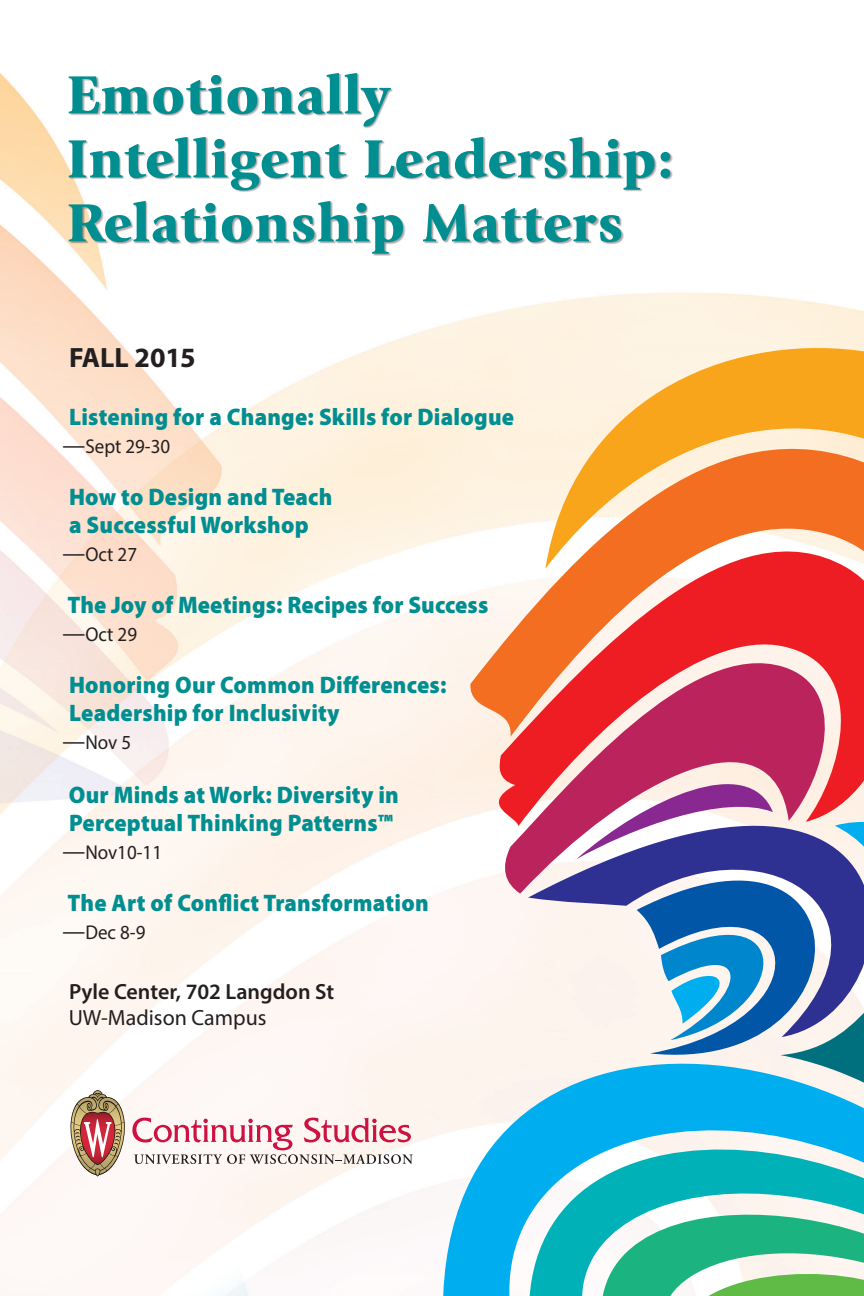
<style>
.page{position:relative;width:864px;height:1296px;background:#fff}
.page>*{position:absolute;margin:0;border:0;box-sizing:border-box;transform-origin:0 0}
.t1{font:900 56px/64px "Giovanni";letter-spacing:.01em;color:#008e91}
.t2{font:700 28px "Myriad Pro";color:#231f20}
.t3{font:900 24px/28px "Myriad Pro";letter-spacing:.01em;color:#008e91;scale:.95 1}
.Body{font:600 22px "Myriad Pro";color:#231f20}
.Body-2{font:22px "Myriad Pro";color:#231f20}
.t4{font:20px "Myriad Pro";color:#231f20;scale:.95 1}
.s1{font-size:24px}
</style>
<div class="page">
<img style="left:0;top:73px;width:545px;height:1223px">
<div style="left:69px;top:74px;width:604px;height:182px;background:#231f20;opacity:.4"></div>
<svg style="left:132px;top:1118px;width:281px;height:46px"></svg>
<svg style="left:70px;top:1090px;width:56px;height:86px"></svg>
<svg style="left:545px;top:292px;width:319px;height:95px;background:#fce4bd"></svg>
<svg style="left:469px;top:387px;width:395px;height:427px;background:#fac07c"></svg>
<svg style="left:477px;top:503px;width:387px;height:323px"></svg>
<svg style="left:500px;top:637px;width:349px;height:257px;background:#ec645c"></svg>
<svg style="left:528px;top:684px;width:336px;height:250px;background:#d44f6c"></svg>
<svg style="left:443px;top:934px;width:133px;height:362px;fill:#fdf4ef"></svg>
<svg style="left:529px;top:1064px;width:47px;height:232px"></svg>
<svg style="left:576px;top:752px;width:288px;height:544px;background:#75a5c0"></svg>
<p class="t1" style="left:67px;top:63px;width:325px">Emotionally</p>
<p class="t1" style="left:67px;top:127px;width:608px">Intelligent Leadership:<br>Relationship Matters</p>
<p class="t2" style="left:69px;top:340px;width:128px">FALL 2015</p>
<p class="t3" style="left:69px;top:402px;width:470px">Listening for a Change: Skills for Dialogue</p>
<p class="t4" style="left:63px;top:434px;width:115px"><span class="s1">—</span>Sept 29-30</p>
<p class="t3" style="left:69px;top:482px;width:279px">How to Design and Teach a Successful Workshop</p>
<p class="t4" style="left:63px;top:542px;width:80px"><span class="s1">—</span>Oct 27</p>
<p class="t3" style="left:68px;top:590px;width:444px">The Joy of Meetings: Recipes for Success</p>
<p class="t4" style="left:63px;top:622px;width:80px"><span class="s1">—</span>Oct 29</p>
<p class="t3" style="left:69px;top:670px;width:399px">Honoring Our Common Differences:<br>Leadership for Inclusivity</p>
<p class="t4" style="left:63px;top:730px;width:74px"><span class="s1">—</span>Nov 5</p>
<p class="t3" style="left:69px;top:780px;width:349px">Our Minds at Work: Diversity in<br>Perceptual Thinking Patterns™</p>
<p class="t4" style="left:63px;top:840px;width:106px"><span class="s1">—</span>Nov10-11</p>
<p class="t3" style="left:68px;top:888px;width:382px">The Art of Conflict Transformation</p>
<p class="t4" style="left:63px;top:920px;width:89px"><span class="s1">—</span>Dec 8-9</p>
<p class="Body" style="left:69px;top:978px;width:267px">Pyle Center, 702 Langdon St</p>
<p class="Body-2" style="left:69px;top:1004px;width:199px">UW-Madison Campus</p>
</div>
